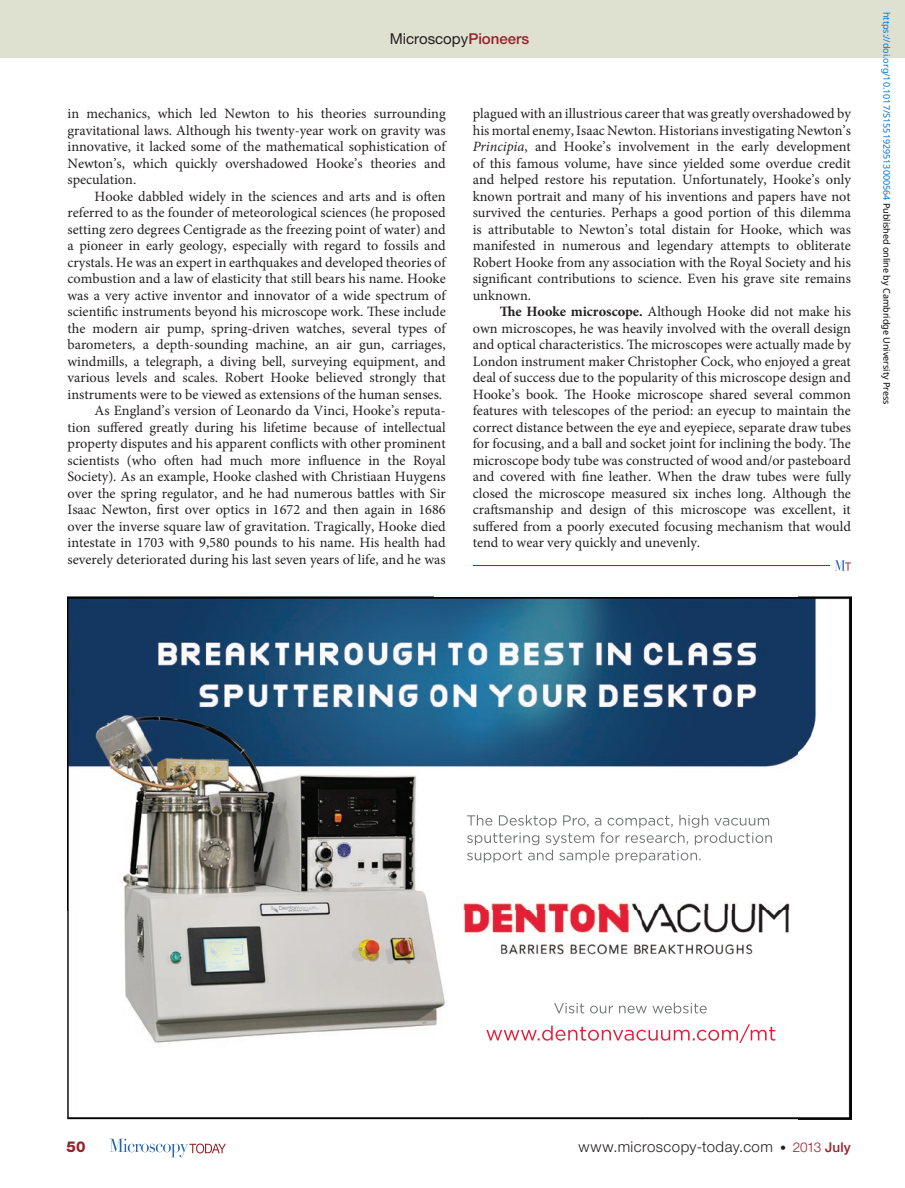
<style>
.page{position:relative;width:905px;height:1188px;background:#fff}
.page>*{position:absolute;margin:0;border:0;box-sizing:border-box;transform-origin:0 0}
.t1{font:300 15px "Helvetica Neue";letter-spacing:.03em;color:#231f20}
.t2{font:15px "Helvetica Neue";color:#231f20}
.t3{font:800 15px "Helvetica Neue";color:#98212a}
.t4{font:14.25px/16.5px "Minion Pro";color:#231f20;text-align:justify}
.t5{font:9px "Noto Sans";color:#0172cf}
.s1{font-weight:500;color:#98212a}
.s2{font-style:italic}
.s3{font-weight:700}
.s4{color:#000}
.s5{font-size:12px}
.s6{font-size:13.5px;color:#98212a}
.s7{font-weight:500;font-size:13.5px;color:#98212a}
</style>
<div class="page">
<svg style="left:110px;top:1139px;width:116px;height:18px"></svg>
<div style="left:0;top:0;width:904px;height:58px;background:#dfe1d0"></div>
<hr style="left:472px;top:565px;width:358px;height:1px;background:#98212a">
<svg style="left:834px;top:560px;width:16px;height:11px"></svg>
<img style="left:67px;top:597px;width:784px;height:522px">
<img style="left:554px;top:1003px;width:152px;height:10px">
<img style="left:486px;top:1024px;width:289px;height:19px">
<img style="left:467px;top:815px;width:303px;height:13px">
<img style="left:467px;top:832px;width:306px;height:13px">
<img style="left:467px;top:850px;width:233px;height:13px">
<p class="t2" style="left:389px;top:30px;width:141px">Microscopy<span class="s1">Pioneers</span></p>
<p class="t4" style="left:68px;top:106px;width:380px">in mechanics, which led Newton to his theories surrounding gravitational laws. Although his twenty-year work on gravity was innovative, it lacked some of the mathematical sophistication of Newton’s, which quickly overshadowed Hooke’s theories and speculation.</p>
<p class="t4" style="left:68px;top:188px;width:380px;text-align:right">Hooke dabbled widely in the sciences and arts and is often referred to as the founder of meteorological sciences (he proposed setting zero degrees Centigrade as the freezing point of water) and a pioneer in early geology, especially with regard to fossils and crystals. He was an expert in earthquakes and developed theories of combustion and a law of elasticity that still bears his name. Hooke was a very active inventor and innovator of a wide spectrum of scientific instruments beyond his microscope work. These include the modern air pump, spring-driven watches, several types of barometers, a depth-sounding machine, an air gun, carriages, windmills, a telegraph, a diving bell, surveying equipment, and various levels and scales. Robert Hooke believed strongly that instruments were to be viewed as extensions of the human senses.<br>As England’s version of Leonardo da Vinci, Hooke’s reputa-<br>tion suffered greatly during his lifetime because of intellectual property disputes and his apparent conflicts with other prominent scientists (who often had much more influence in the Royal Society). As an example, Hooke clashed with Christiaan Huygens over the spring regulator, and he had numerous battles with Sir Isaac Newton, first over optics in 1672 and then again in 1686 over the inverse square law of gravitation. Tragically, Hooke died intestate in 1703 with 9,580 pounds to his name. His health had severely deteriorated during his last seven years of life, and he was</p>
<p class="t4" style="left:472px;top:106px;width:380px">plagued with an illustrious career that was greatly overshadowed by his mortal enemy, Isaac Newton. Historians investigating Newton’s <span class="s2">Principia</span>, and Hooke’s involvement in the early development of this famous volume, have since yielded some overdue credit and helped restore his reputation. Unfortunately, Hooke’s only known portrait and many of his inventions and papers have not survived the centuries. Perhaps a good portion of this dilemma is attributable to Newton’s total distain for Hooke, which was manifested in numerous and legendary attempts to obliterate Robert Hooke from any association with the Royal Society and his significant contributions to science. Even his grave site remains unknown.</p>
<p class="t4" style="left:472px;top:304px;width:380px;text-indent:27px"><span class="s3">The Hooke microscope.</span> Although Hooke did not make his own microscopes, he was heavily involved with the overall design and optical characteristics. The microscopes were actually made by London instrument maker Christopher Cock, who enjoyed a great deal of success due to the popularity of this microscope design and Hooke’s book. The Hooke microscope shared several common features with telescopes of the period: an eyecup to maintain the correct distance between the eye and eyepiece, separate draw tubes for focusing, and a ball and socket joint for inclining the body. The microscope body tube was constructed of wood and/or pasteboard and covered with fine leather. When the draw tubes were fully closed the microscope measured six inches long. Although the craftsmanship and design of this microscope was excellent, it suffered from a poorly executed focusing mechanism that would tend to wear very quickly and unevenly.</p>
<p class="t5" style="left:893px;top:12px;width:394px;rotate:90deg">https://doi.org/10.1017/S1551929513000564 <span class="s4">Published online by Cambridge University Press</span></p>
<p class="t3" style="left:66px;top:1138px;width:21px">50</p>
<p class="t1" style="left:578px;top:1138px;width:274px">www.microscopy-today.com <span class="s5">•</span> <span class="s6">2013</span> <span class="s7">July</span></p>
</div>
